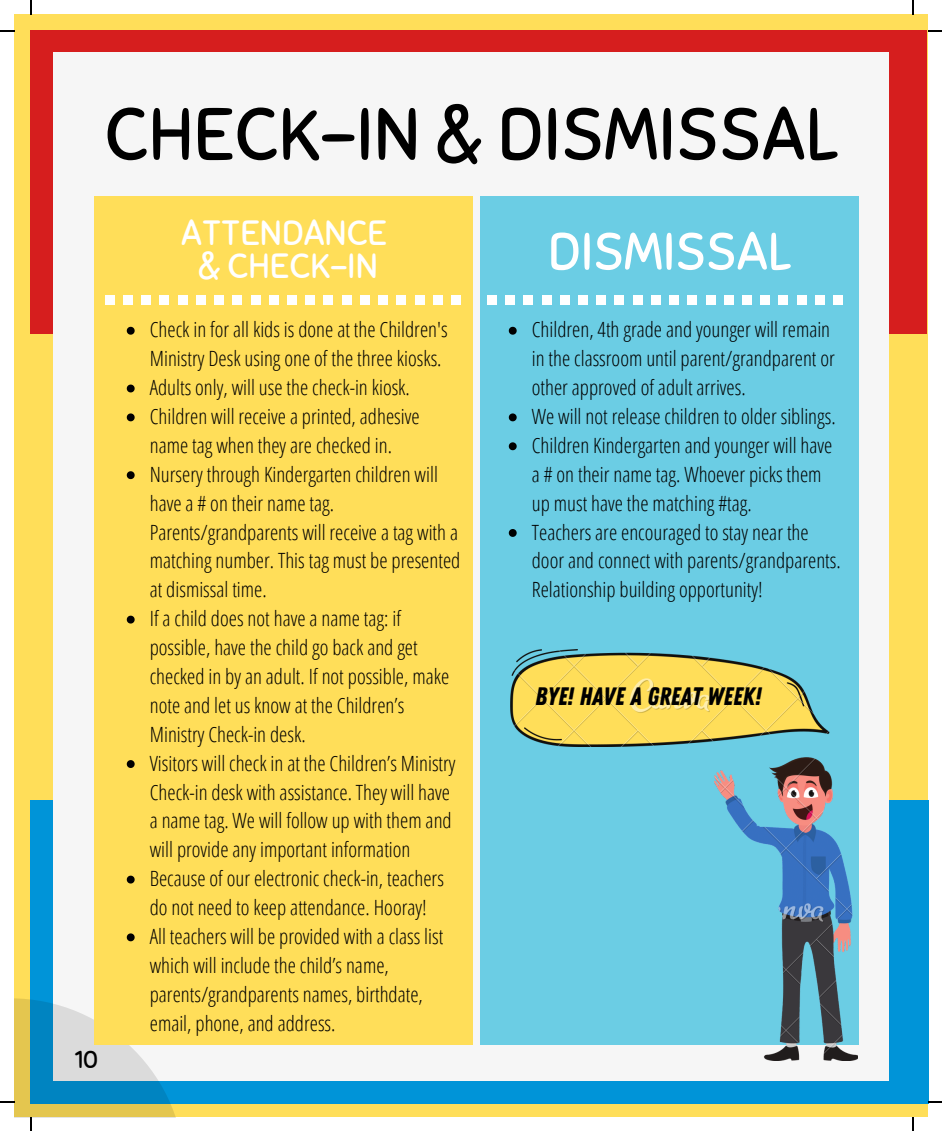
<style>
.page{position:relative;width:942px;height:1131px;background:#fff}
.page>*{position:absolute;margin:0;border:0;box-sizing:border-box;transform-origin:0 0}
.t1{font:73.5px "Sniglet";color:#000}
.t2{font:52.5px "Sniglet";color:#fff}
.t3{font:35px/32.9px "Sniglet";color:#fff;text-align:center}
.t4{font:25.2px "Zing Rust Base";color:#000}
.t5{font:24.5px "Sniglet";color:#000}
.t6{font:300 21px/28.9px "Open Sans Condensed";color:#000}
</style>
<div class="page">
<div style="left:14px;top:14px;width:914px;height:1103px;background:#ffde59"></div>
<div style="left:30px;top:30px;width:897px;height:303px;background:#d61e1e"></div>
<div style="left:30px;top:800px;width:898px;height:303px;background:#0094d8"></div>
<div style="left:54px;top:52px;width:835px;height:1028px;background:#f6f6f6"></div>
<div style="left:94px;top:197px;width:378px;height:848px;background:#ffde59"></div>
<div style="left:480px;top:197px;width:378px;height:848px;background:#6bcde4"></div>
<div style="left:451px;top:295px;width:9px;height:9px;background:#fff"></div>
<div style="left:433px;top:295px;width:9px;height:9px;background:#fff"></div>
<div style="left:415px;top:295px;width:9px;height:9px;background:#fff"></div>
<div style="left:378px;top:295px;width:10px;height:9px;background:#fff"></div>
<div style="left:360px;top:295px;width:9px;height:9px;background:#fff"></div>
<div style="left:397px;top:295px;width:9px;height:9px;background:#fff"></div>
<div style="left:342px;top:295px;width:9px;height:9px;background:#fff"></div>
<div style="left:142px;top:295px;width:9px;height:9px;background:#fff"></div>
<div style="left:160px;top:295px;width:9px;height:9px;background:#fff"></div>
<div style="left:178px;top:295px;width:9px;height:9px;background:#fff"></div>
<div style="left:123px;top:295px;width:10px;height:9px;background:#fff"></div>
<div style="left:105px;top:295px;width:9px;height:9px;background:#fff"></div>
<div style="left:214px;top:295px;width:10px;height:9px;background:#fff"></div>
<div style="left:269px;top:295px;width:9px;height:9px;background:#fff"></div>
<div style="left:287px;top:295px;width:9px;height:9px;background:#fff"></div>
<div style="left:306px;top:295px;width:9px;height:9px;background:#fff"></div>
<div style="left:233px;top:295px;width:9px;height:9px;background:#fff"></div>
<div style="left:324px;top:295px;width:9px;height:9px;background:#fff"></div>
<div style="left:251px;top:295px;width:9px;height:9px;background:#fff"></div>
<div style="left:196px;top:295px;width:9px;height:9px;background:#fff"></div>
<div style="left:833px;top:295px;width:9px;height:9px;background:#fff"></div>
<div style="left:815px;top:295px;width:9px;height:9px;background:#fff"></div>
<div style="left:797px;top:295px;width:9px;height:9px;background:#fff"></div>
<div style="left:760px;top:295px;width:9px;height:9px;background:#fff"></div>
<div style="left:742px;top:295px;width:9px;height:9px;background:#fff"></div>
<div style="left:778px;top:295px;width:10px;height:9px;background:#fff"></div>
<div style="left:724px;top:295px;width:9px;height:9px;background:#fff"></div>
<div style="left:523px;top:295px;width:10px;height:9px;background:#fff"></div>
<div style="left:542px;top:295px;width:9px;height:9px;background:#fff"></div>
<div style="left:560px;top:295px;width:9px;height:9px;background:#fff"></div>
<div style="left:505px;top:295px;width:9px;height:9px;background:#fff"></div>
<div style="left:487px;top:295px;width:9px;height:9px;background:#fff"></div>
<div style="left:596px;top:295px;width:9px;height:9px;background:#fff"></div>
<div style="left:651px;top:295px;width:9px;height:9px;background:#fff"></div>
<div style="left:669px;top:295px;width:9px;height:9px;background:#fff"></div>
<div style="left:687px;top:295px;width:10px;height:9px;background:#fff"></div>
<div style="left:615px;top:295px;width:9px;height:9px;background:#fff"></div>
<div style="left:706px;top:295px;width:9px;height:9px;background:#fff"></div>
<div style="left:633px;top:295px;width:9px;height:9px;background:#fff"></div>
<div style="left:578px;top:295px;width:9px;height:9px;background:#fff"></div>
<svg style="left:127px;top:327px;width:8px;height:8px"></svg>
<svg style="left:127px;top:384px;width:8px;height:8px"></svg>
<svg style="left:127px;top:413px;width:8px;height:8px"></svg>
<svg style="left:127px;top:471px;width:8px;height:8px"></svg>
<svg style="left:127px;top:615px;width:8px;height:8px"></svg>
<svg style="left:127px;top:760px;width:8px;height:8px"></svg>
<svg style="left:127px;top:875px;width:8px;height:8px"></svg>
<svg style="left:127px;top:933px;width:8px;height:8px"></svg>
<svg style="left:509px;top:327px;width:7px;height:8px"></svg>
<svg style="left:509px;top:413px;width:7px;height:8px"></svg>
<svg style="left:509px;top:442px;width:7px;height:8px"></svg>
<svg style="left:509px;top:529px;width:7px;height:8px"></svg>
<img style="left:714px;top:757px;width:143px;height:304px">
<img style="left:510px;top:649px;width:319px;height:97px">
<svg style="left:30px;top:0;width:2px;height:14px"></svg>
<svg style="left:0;top:30px;width:14px;height:2px"></svg>
<svg style="left:912px;top:0;width:2px;height:14px"></svg>
<svg style="left:928px;top:30px;width:14px;height:2px"></svg>
<svg style="left:0;top:998px;width:185px;height:133px"></svg>
<svg style="left:912px;top:1117px;width:2px;height:14px"></svg>
<svg style="left:928px;top:1101px;width:14px;height:1px"></svg>
<h1 class="t1" style="left:105px;top:89px;width:736px">CHECK-IN &amp; DISMISSAL</h1>
<p class="t5" style="left:75px;top:1044px;width:25px">10</p>
<h3 class="t3" style="left:181px;top:217px;width:207px">ATTENDANCE &amp; CHECK-IN</h3>
<h2 class="t2" style="left:548px;top:219px;width:245px">DISMISSAL</h2>
<p class="t6" style="left:150px;top:315px;width:312px">Check in for all kids is done at the Children's Ministry Desk using one of the three kiosks.<br>Adults only, will use the check-in kiosk.<br>Children will receive a printed, adhesive name tag when they are checked in.<br>Nursery through Kindergarten children will have a # on their name tag.<br>Parents/grandparents will receive a tag with a matching number. This tag must be presented at dismissal time.<br>If a child does not have a name tag: if possible, have the child go back and get checked in by an adult. If not possible, make note and let us know at the Children’s Ministry Check-in desk.<br>Visitors will check in at the Children’s Ministry Check-in desk with assistance. They will have a name tag. We will follow up with them and will provide any important information Because of our electronic check-in, teachers do not need to keep attendance. Hooray!<br>All teachers will be provided with a class list which will include the child’s name, parents/grandparents names, birthdate, email, phone, and address.</p>
<p class="t6" style="left:532px;top:315px;width:310px">Children, 4th grade and younger will remain in the classroom until parent/grandparent or other approved of adult arrives.<br>We will not release children to older siblings.<br>Children Kindergarten and younger will have a # on their name tag. Whoever picks them up must have the matching #tag.<br>Teachers are encouraged to stay near the door and connect with parents/grandparents.<br>Relationship building opportunity!</p>
<p class="t4" style="left:535px;top:681px;width:227px">BYE! HAVE A GREAT WEEK!</p>
</div>
